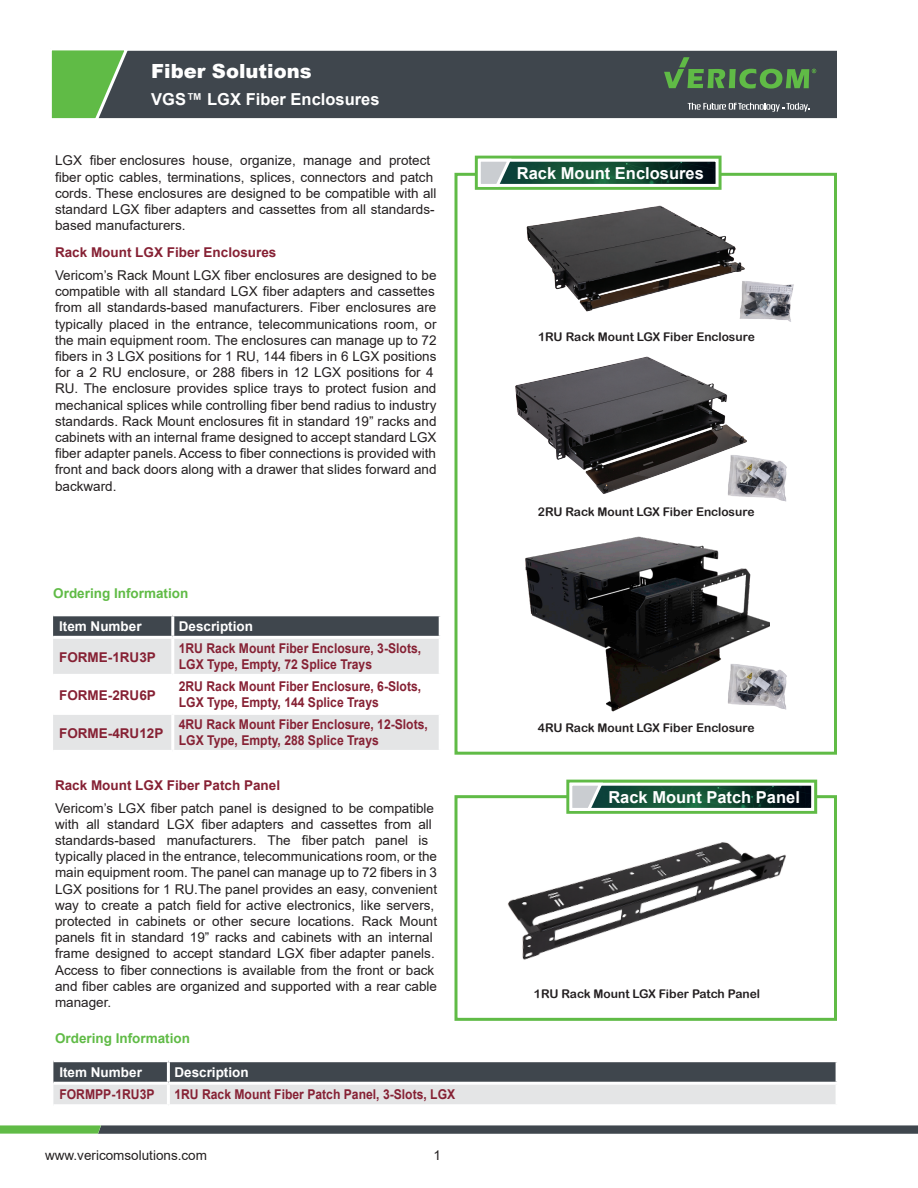
<style>
.page{position:relative;width:918px;height:1188px;background:#fff}
.page>*{position:absolute;margin:0;border:0;box-sizing:border-box;transform-origin:0 0}
.Page_Headers_Title_Text_line1{font:900 19.5px "Arial";color:#fff}
.Page_Headers_Title_Text_line1-2{font:700 16.5px "Arial";color:#fff}
.standards_and_compliances_header-_brochu{font:13.5px/16.2px "Arial";color:#231f20}
.Ordering_info_text{font:700 13.5px/16.2px "Arial";color:#862134;scale:.9 1}
.left_side_grid_subheaders{font:700 13.5px "Arial";color:#fff}
.standards_and_compliances_header-_brochu-2{font:700 13.5px "Arial";color:#60bb46}
.left_side_grid_subheaders-2{font:700 13.5px "Arial";color:#862134}
.left_side_grid_subheaders-3{font:700 13.5px "Arial";color:#862134;scale:.9 1}
.t1{font:12px "Arial Rounded MT Bold";color:#231f20}
.s1{font-family:"Arial Rounded MT Bold";font-weight:400}
.s2{font-weight:700;color:#862134}
</style>
<div class="page">
<svg style="left:0;top:1125px;width:918px;height:9px;background:#515f5a"></svg>
<div style="left:49px;top:48px;width:791px;height:73px;background:#3f464d;border:3px solid #fff"></div>
<svg style="left:664px;top:57px;width:152px;height:32px"></svg>
<svg style="left:49px;top:48px;width:82px;height:73px"></svg>
<div style="left:454px;top:173px;width:383px;height:582px;border:3px solid #60bb46"></div>
<svg style="left:475px;top:156px;width:247px;height:34px"></svg>
<img style="left:514px;top:163px;width:201px;height:20px">
<div style="left:478px;top:159px;width:241px;height:28px;border:3px solid #fff"></div>
<svg style="left:476px;top:157px;width:38px;height:31px"></svg>
<svg style="left:53px;top:616px;width:386px;height:20px;background:#444a51"></svg>
<div style="left:53px;top:639px;width:386px;height:111px;background:#e4e5e6"></div>
<svg style="left:53px;top:677px;width:386px;height:35px"></svg>
<hr style="left:171px;top:616px;width:3px;height:20px;background:#fff">
<hr style="left:171px;top:639px;width:3px;height:35px;background:#fff">
<hr style="left:53px;top:674px;width:120px;height:3px;background:#fff">
<hr style="left:173px;top:674px;width:269px;height:3px;background:#fff">
<hr style="left:171px;top:677px;width:3px;height:35px;background:#fff">
<hr style="left:53px;top:712px;width:120px;height:3px;background:#fff">
<hr style="left:173px;top:712px;width:269px;height:3px;background:#fff">
<hr style="left:171px;top:715px;width:3px;height:35px;background:#fff">
<svg style="left:688px;top:103px;width:122px;height:9px"></svg>
<img style="left:523px;top:177px;width:222px;height:135px">
<img style="left:719px;top:279px;width:75px;height:43px">
<img style="left:515px;top:356px;width:232px;height:138px">
<img style="left:718px;top:453px;width:69px;height:49px">
<svg style="left:53px;top:1062px;width:783px;height:42px;background:#919599"></svg>
<hr style="left:167px;top:1062px;width:3px;height:20px;background:#fff">
<hr style="left:53px;top:1082px;width:115px;height:3px;background:#fff">
<hr style="left:168px;top:1082px;width:671px;height:3px;background:#fff">
<hr style="left:167px;top:1085px;width:3px;height:19px;background:#fff">
<div style="left:454px;top:795px;width:383px;height:226px;background:#fff;border:3px solid #60bb46"></div>
<svg style="left:566px;top:780px;width:251px;height:34px;background:#6dc055"></svg>
<img style="left:605px;top:787px;width:205px;height:20px">
<div style="left:570px;top:783px;width:244px;height:28px;border:3px solid #fff"></div>
<svg style="left:568px;top:781px;width:37px;height:31px"></svg>
<img style="left:508px;top:842px;width:278px;height:118px">
<img style="left:525px;top:536px;width:245px;height:176px">
<img style="left:718px;top:662px;width:69px;height:50px">
<p class="Page_Headers_Title_Text_line1" style="left:151px;top:57px;width:162px">Fiber Solutions</p>
<p class="Page_Headers_Title_Text_line1-2" style="left:151px;top:87px;width:230px">VGS<span class="s1">™</span> LGX Fiber Enclosures</p>
<p class="standards_and_compliances_header-_brochu" style="left:55px;top:152px;width:383px">LGX fiber enclosures house, organize, manage and protect fiber optic cables, terminations, splices, connectors and patch cords. These enclosures are designed to be compatible with all standard LGX fiber adapters and cassettes from all standards&shy;based manufacturers.</p>
<p class="standards_and_compliances_header-_brochu" style="left:55px;top:241px;width:383px;line-height:23px"><span class="s2">Rack Mount LGX Fiber Enclosures<br></span>Vericom’s Rack Mount LGX fiber enclosures are designed to be</p>
<p class="standards_and_compliances_header-_brochu" style="left:55px;top:283px;width:383px">compatible with all standard LGX fiber adapters and cassettes from all standards-based manufacturers. Fiber enclosures are typically placed in the entrance, telecommunications room, or the main equipment room. The enclosures can manage up to 72 fibers in 3 LGX positions for 1 RU, 144 fibers in 6 LGX positions for a 2 RU enclosure, or 288 fibers in 12 LGX positions for 4<br>RU. The enclosure provides splice trays to protect fusion and mechanical splices while controlling fiber bend radius to industry standards. Rack Mount enclosures fit in standard 19” racks and cabinets with an internal frame designed to accept standard LGX fiber adapter panels.Access to fiber connections is provided with front and back doors along with a drawer that slides forward and backward.</p>
<p class="standards_and_compliances_header-_brochu-2" style="left:53px;top:584px;width:137px">Ordering Information</p>
<p class="left_side_grid_subheaders" style="left:59px;top:616px;width:84px">Item Number</p>
<p class="left_side_grid_subheaders" style="left:179px;top:616px;width:76px">Description</p>
<p class="left_side_grid_subheaders-2" style="left:59px;top:648px;width:98px">FORME-1RU3P</p>
<p class="Ordering_info_text" style="left:179px;top:640px;width:271px">1RU Rack Mount Fiber Enclosure, 3-Slots,<br>LGX Type, Empty, 72 Splice Trays</p>
<p class="left_side_grid_subheaders-2" style="left:59px;top:686px;width:98px">FORME-2RU6P</p>
<p class="Ordering_info_text" style="left:179px;top:678px;width:271px">2RU Rack Mount Fiber Enclosure, 6-Slots,<br>LGX Type, Empty, 144 Splice Trays</p>
<p class="left_side_grid_subheaders-2" style="left:59px;top:724px;width:106px">FORME-4RU12P</p>
<p class="Ordering_info_text" style="left:179px;top:717px;width:278px">4RU Rack Mount Fiber Enclosure, 12-Slots,<br>LGX Type, Empty, 288 Splice Trays</p>
<p class="standards_and_compliances_header-_brochu" style="left:55px;top:773px;width:381px;line-height:23px"><span class="s2">Rack Mount LGX Fiber Patch Panel<br></span>Vericom’s LGX fiber patch panel is designed to be compatible</p>
<p class="standards_and_compliances_header-_brochu" style="left:55px;top:816px;width:384px">with all standard LGX fiber adapters and cassettes from all standards-based manufacturers. The fiber patch panel is typically placed in the entrance, telecommunications room, or the main equipment room. The panel can manage up to 72 fibers in 3<br>LGX positions for 1 RU.The panel provides an easy, convenient way to create a patch field for active electronics, like servers, protected in cabinets or other secure locations. Rack Mount panels fit in standard 19” racks and cabinets with an internal frame designed to accept standard LGX fiber adapter panels.<br>Access to fiber connections is available from the front or back and fiber cables are organized and supported with a rear cable manager.</p>
<p class="standards_and_compliances_header-_brochu-2" style="left:55px;top:1028px;width:137px">Ordering Information</p>
<p class="left_side_grid_subheaders" style="left:59px;top:1062px;width:84px">Item Number</p>
<p class="left_side_grid_subheaders" style="left:174px;top:1062px;width:76px">Description</p>
<p class="left_side_grid_subheaders-3" style="left:59px;top:1085px;width:107px">FORMPP-1RU3P</p>
<p class="Ordering_info_text" style="left:174px;top:1086px;width:314px">1RU Rack Mount Fiber Patch Panel, 3-Slots, LGX</p>
<p class="standards_and_compliances_header-_brochu" style="left:45px;top:1147px;width:164px">www.vericomsolutions.com</p>
<p class="standards_and_compliances_header-_brochu" style="left:433px;top:1147px;width:9px">1</p>
<p class="Page_Headers_Title_Text_line1-2" style="left:517px;top:162px;width:189px">Rack Mount Enclosures</p>
<p class="t1" style="left:538px;top:330px;width:218px">1RU Rack Mount LGX Fiber Enclosure</p>
<p class="t1" style="left:538px;top:505px;width:218px">2RU Rack Mount LGX Fiber Enclosure</p>
<p class="t1" style="left:538px;top:721px;width:218px">4RU Rack Mount LGX Fiber Enclosure</p>
<p class="Page_Headers_Title_Text_line1-2" style="left:608px;top:786px;width:193px">Rack Mount Patch Panel</p>
<p class="t1" style="left:534px;top:986px;width:228px">1RU Rack Mount LGX Fiber Patch Panel</p>
</div>
